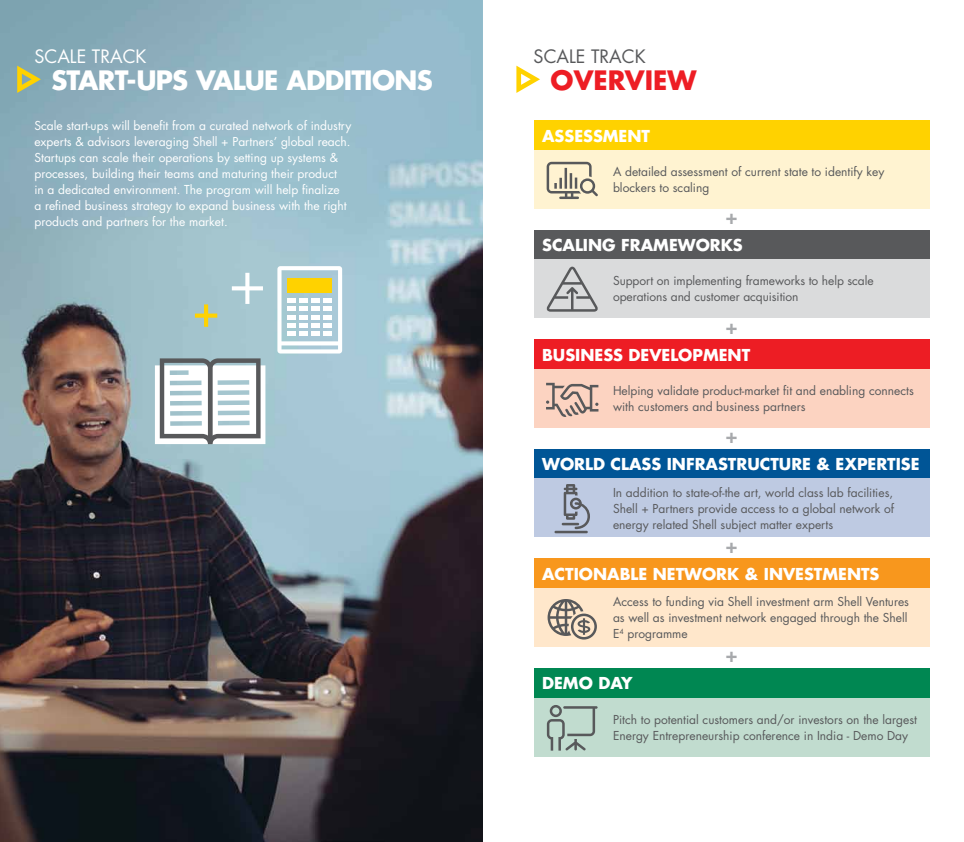
<style>
.page{position:relative;width:964px;height:842px;background:#fff}
.page>*{position:absolute;margin:0;border:0;box-sizing:border-box;transform-origin:0 0}
.t1{font:700 26px "Futura";letter-spacing:-.03em;color:#fff}
.t2{font:700 26px "Futura";color:#ed1d24}
.t3{font:800 20px "Futura";color:#a7a9ac}
.t4{font:18px "Futura";color:#fff}
.t5{font:18px "Futura";color:#58595b}
.t6{font:700 16px "Futura";color:#fff}
.t7{font:12px/16px "Futura";color:#58595b}
.t8{font:12px/16px "Futura";color:#fff}
</style>
<div class="page">
<div style="left:534px;top:120px;width:395px;height:30px;background:#ffd200"></div>
<div style="left:534px;top:150px;width:395px;height:58px;background:#fff3d1"></div>
<div style="left:534px;top:230px;width:395px;height:30px;background:#58595b"></div>
<div style="left:534px;top:260px;width:395px;height:58px;background:#dadbdc"></div>
<div style="left:534px;top:339px;width:395px;height:30px;background:#ed1d24"></div>
<div style="left:534px;top:369px;width:395px;height:58px;background:#fcd3c1"></div>
<div style="left:534px;top:449px;width:395px;height:30px;background:#005596"></div>
<div style="left:534px;top:479px;width:395px;height:58px;background:#becae2"></div>
<div style="left:534px;top:558px;width:395px;height:30px;background:#f8971d"></div>
<div style="left:534px;top:588px;width:395px;height:59px;background:#ffe7cb"></div>
<div style="left:534px;top:668px;width:395px;height:30px;background:#008752"></div>
<div style="left:534px;top:698px;width:395px;height:58px;background:#c1dccf"></div>
<img style="left:0;top:0;width:482px;height:842px">
<svg style="left:232px;top:273px;width:31px;height:31px"></svg>
<svg style="left:195px;top:304px;width:22px;height:23px"></svg>
<svg style="left:277px;top:266px;width:65px;height:87px"></svg>
<div style="left:288px;top:279px;width:44px;height:14px;background:#ffd200"></div>
<svg style="left:17px;top:66px;width:24px;height:27px"></svg>
<svg style="left:516px;top:66px;width:24px;height:27px"></svg>
<svg style="left:547px;top:705px;width:50px;height:46px"></svg>
<svg style="left:546px;top:383px;width:52px;height:34px"></svg>
<svg style="left:547px;top:599px;width:50px;height:40px"></svg>
<svg style="left:554px;top:484px;width:36px;height:49px"></svg>
<svg style="left:547px;top:162px;width:51px;height:37px"></svg>
<svg style="left:546px;top:267px;width:52px;height:45px"></svg>
<svg style="left:155px;top:358px;width:110px;height:86px"></svg>
<h3 class="t4" style="left:34px;top:44px;width:11px">SCALE</h3>
<h3 class="t4" style="left:92px;top:44px;width:12px">TRACK</h3>
<h1 class="t1" style="left:51px;top:62px;width:383px">START-UPS VALUE ADDITIONS</h1>
<p class="t8" style="left:34px;top:117px;width:318px">Scale start-ups will benefit from a curated network of industry experts &amp; advisors leveraging Shell + Partners’ global reach.<br>Startups can scale their operations by setting up systems &amp; processes, building their teams and maturing their product<br>in a dedicated environment. The program will help finalize<br>a refined business strategy to expand business with the right products and partners for the market.</p>
<h3 class="t5" style="left:534px;top:44px;width:11px">SCALE</h3>
<h3 class="t5" style="left:591px;top:44px;width:12px">TRACK</h3>
<h1 class="t2" style="left:551px;top:62px;width:42px">OVERVIEW</h1>
<h3 class="t6" style="left:542px;top:125px;width:97px">ASSESSMENT</h3>
<p class="t7" style="left:613px;top:164px;width:273px">A detailed assessment of current state to identify key blockers to scaling</p>
<h2 class="t3" style="left:726px;top:204px;width:13px">+</h2>
<h3 class="t6" style="left:542px;top:235px;width:202px">SCALING FRAMEWORKS</h3>
<p class="t7" style="left:613px;top:273px;width:262px">Support on implementing frameworks to help scale operations and customer acquisition</p>
<h2 class="t3" style="left:726px;top:314px;width:13px">+</h2>
<h3 class="t6" style="left:542px;top:344px;width:198px">BUSINESS DEVELOPMENT</h3>
<p class="t7" style="left:613px;top:383px;width:302px">Helping validate product-market fit and enabling connects with customers and business partners</p>
<h2 class="t3" style="left:726px;top:423px;width:13px">+</h2>
<h3 class="t6" style="left:542px;top:454px;width:379px">WORLD CLASS INFRASTRUCTURE &amp; EXPERTISE</h3>
<p class="t7" style="left:613px;top:484px;width:283px;text-align:justify">In addition to state-of-the art, world class lab facilities, Shell + Partners provide access to a global network of energy related Shell subject matter experts</p>
<h2 class="t3" style="left:726px;top:533px;width:13px">+</h2>
<h3 class="t6" style="left:542px;top:563px;width:64px">ACTIONAB</h3>
<h3 class="t6" style="left:630px;top:563px;width:250px">LE NETWORK &amp; INVESTMENTS</h3>
<p class="t7" style="left:613px;top:594px;width:298px">Access to funding via Shell investment arm Shell Ventures as well as investment network engaged through the Shell<br>E<sup>4</sup> programme</p>
<h2 class="t3" style="left:726px;top:642px;width:13px">+</h2>
<h3 class="t6" style="left:542px;top:673px;width:92px">DEMO DAY</h3>
<p class="t7" style="left:613px;top:711px;width:305px">Pitch to potential customers and/or investors on the largest<br>Energy Entrepreneurship conference in India - Demo Day</p>
</div>
